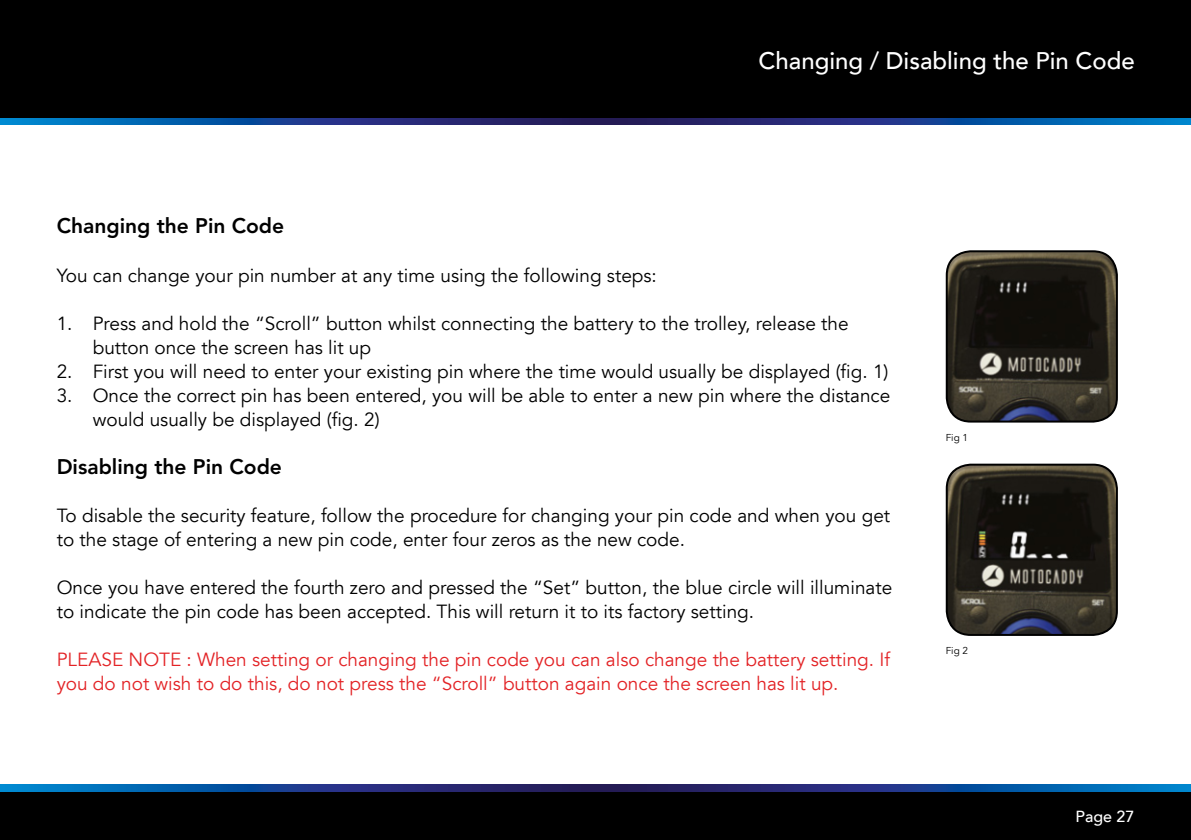
<style>
.page{position:relative;width:1191px;height:840px;background:#fff}
.page>*{position:absolute;margin:0;border:0;box-sizing:border-box;transform-origin:0 0}
.t1{font:500 24px "Avenir LT";color:#fff}
.t2{font:800 21px "Avenir LT Std";color:#000}
.t3{font:19px/24px "Avenir LT";color:#000}
.t4{font:19px/24px "Avenir LT";color:#e32326}
.t5{font:500 16px "Avenir LT";color:#fff}
.t6{font:10px "Avenir LT";color:#000}
</style>
<div class="page">
<div style="left:0;top:790px;width:1191px;height:49px;background:#000"></div>
<div style="left:0;top:0;width:1191px;height:118px;background:#000"></div>
<svg style="left:1px;top:784px;width:1190px;height:6px;background:#15448f"></svg>
<svg style="left:0;top:118px;width:1191px;height:6px;background:#15448f"></svg>
<img style="left:948px;top:251px;width:168px;height:170px">
<div style="left:945px;top:250px;width:172px;height:172px;border:2px solid #000;border-radius:24px"></div>
<img style="left:948px;top:464px;width:168px;height:170px">
<div style="left:945px;top:463px;width:172px;height:172px;border:2px solid #000;border-radius:24px"></div>
<p class="t1" style="left:758px;top:47px;width:378px">Changing / Disabling the Pin Code</p>
<p class="t2" style="left:57px;top:213px;width:229px">Changing the Pin Code</p>
<p class="t3" style="left:57px;top:263px;width:601px">You can change your pin number at any time using the following steps:</p>
<p class="t3" style="left:93px;top:311px;width:757px;text-indent:-36px">1. Press and hold the “Scroll” button whilst connecting the battery to the trolley, release the button once the screen has lit up</p>
<p class="t3" style="left:57px;top:359px;width:833px">2. First you will need to enter your existing pin where the time would usually be displayed (fig. 1)</p>
<p class="t3" style="left:93px;top:383px;width:799px;text-indent:-36px">3. Once the correct pin has been entered, you will be able to enter a new pin where the distance would usually be displayed (fig. 2)</p>
<p class="t2" style="left:57px;top:453px;width:227px">Disabling the Pin Code</p>
<p class="t3" style="left:57px;top:503px;width:835px">To disable the security feature, follow the procedure for changing your pin code and when you get to the stage of entering a new pin code, enter four zeros as the new code.</p>
<p class="t3" style="left:57px;top:575px;width:837px">Once you have entered the fourth zero and pressed the “Set” button, the blue circle will illuminate to indicate the pin code has been accepted. This will return it to its factory setting.</p>
<p class="t4" style="left:57px;top:647px;width:835px">PLEASE NOTE : When setting or changing the pin code you can also change the battery setting. If you do not wish to do this, do not press the “Scroll” button again once the screen has lit up.</p>
<p class="t6" style="left:945px;top:431px;width:24px">Fig 1</p>
<p class="t6" style="left:945px;top:644px;width:24px">Fig 2</p>
<p class="t5" style="left:1075px;top:806px;width:60px">Page 27</p>
</div>
